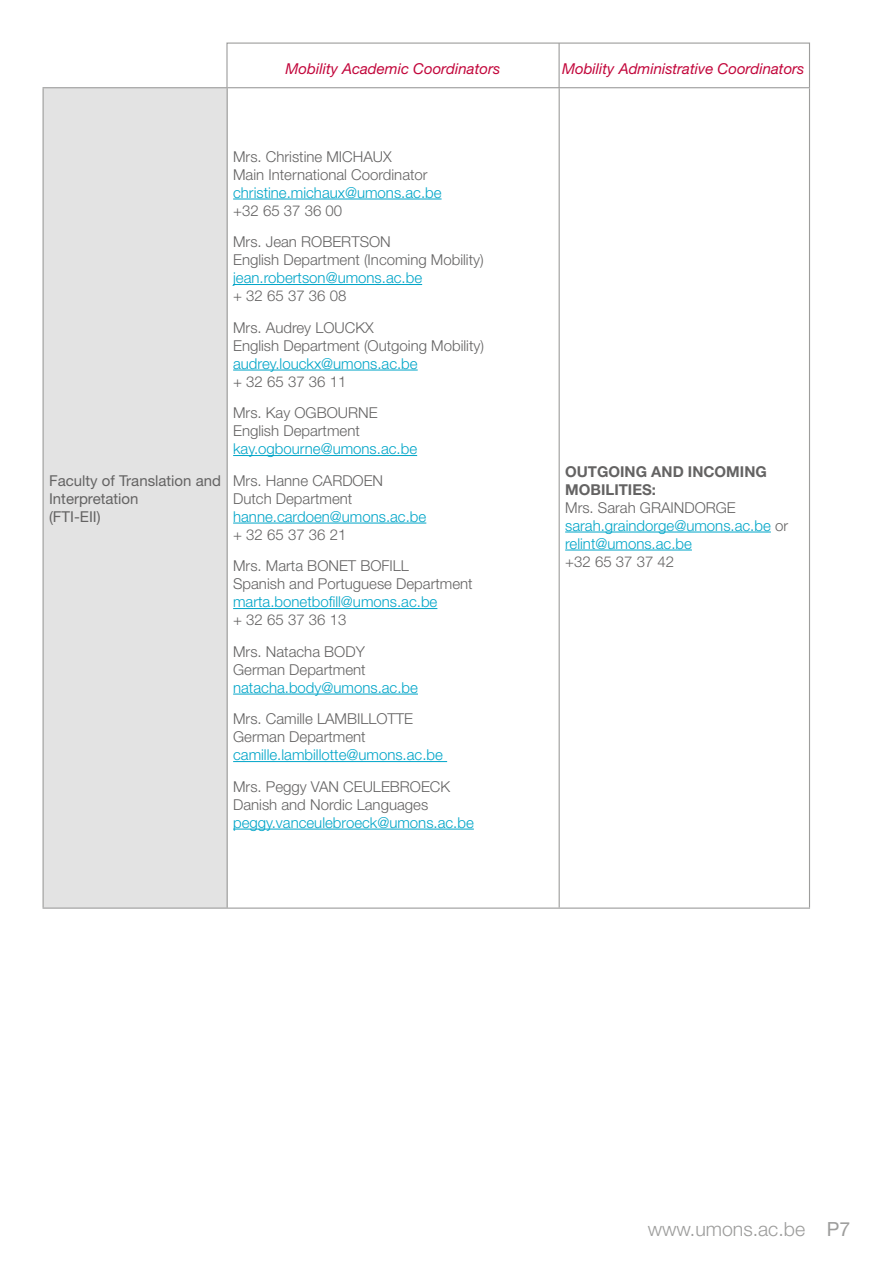
<style>
.page{position:relative;width:893px;height:1263px;background:#fff}
.page>*{position:absolute;margin:0;border:0;box-sizing:border-box;transform-origin:0 0}
.t1{font:300 19.5px "Helvetica Neue LT";color:#9d9d9c}
.t2{font:300 15px/31.5px "Helvetica Neue LT";color:#646363}
.t3{font:300 15px/18px "Helvetica Neue LT";color:#00a5c8}
.t4{font:italic 15px "Helvetica Neue LT";color:#c2063b}
.t5{font:15px/18px "Helvetica Neue LT";color:#646363}
.t6{font:700 15px/18px "Helvetica Neue LT";color:#646363}
.s1{color:#646363}
.s2{font-weight:400}
</style>
<div class="page">
<div style="left:43px;top:88px;width:184px;height:819px;background:#e3e3e3"></div>
<hr style="left:559px;top:88px;width:1px;height:819px;background:#9d9d9c">
<hr style="left:809px;top:88px;width:1px;height:819px;background:#9d9d9c">
<hr style="left:43px;top:87px;width:184px;height:1px;background:#9d9d9c">
<hr style="left:43px;top:88px;width:1px;height:819px;background:#9d9d9c">
<hr style="left:227px;top:88px;width:1px;height:819px;background:#9d9d9c">
<hr style="left:233px;top:199px;width:209px;height:1px;background:#00a5c8">
<hr style="left:233px;top:284px;width:189px;height:1px;background:#00a5c8">
<hr style="left:233px;top:370px;width:185px;height:1px;background:#00a5c8">
<hr style="left:233px;top:455px;width:184px;height:1px;background:#00a5c8">
<hr style="left:233px;top:523px;width:193px;height:1px;background:#00a5c8">
<hr style="left:233px;top:608px;width:204px;height:1px;background:#00a5c8">
<hr style="left:233px;top:694px;width:185px;height:1px;background:#00a5c8">
<hr style="left:233px;top:761px;width:214px;height:1px;background:#00a5c8">
<hr style="left:233px;top:829px;width:241px;height:1px;background:#00a5c8">
<hr style="left:565px;top:532px;width:206px;height:1px;background:#00a5c8">
<hr style="left:565px;top:550px;width:127px;height:1px;background:#00a5c8">
<div style="left:226px;top:43px;width:584px;height:45px;border:1px solid #9d9d9c"></div>
<hr style="left:558px;top:43px;width:2px;height:45px;background:#9d9d9c">
<hr style="left:43px;top:907px;width:767px;height:2px;background:#9d9d9c">
<p class="t4" style="left:285px;top:59px;width:216px">Mobility Academic Coordinators</p>
<p class="t4" style="left:562px;top:59px;width:244px">Mobility Administrative Coordinators</p>
<p class="t5" style="left:49px;top:471px;width:173px">Faculty of Translation and<br>Interpretation<br>(FTI-EII)</p>
<p class="t2" style="left:233px;top:147px;width:196px;line-height:18px">Mrs. Christine MICHAUX<br>Main International Coordinator</p>
<p class="t3" style="left:233px;top:183px;width:210px">christine.michaux@umons.ac.be</p>
<p class="t2" style="left:233px;top:194px;width:159px">+32 65 37 36 00<br>Mrs. Jean ROBERTSON</p>
<p class="t2" style="left:233px;top:244px;width:252px">English Department (Incoming Mobility)</p>
<p class="t3" style="left:233px;top:268px;width:190px">jean.robertson@umons.ac.be</p>
<p class="t2" style="left:233px;top:280px;width:142px">+ 32 65 37 36 08<br>Mrs. Audrey LOUCKX</p>
<p class="t2" style="left:233px;top:329px;width:252px">English Department (Outgoing Mobility)</p>
<p class="t3" style="left:233px;top:354px;width:186px">audrey.louckx@umons.ac.be</p>
<p class="t2" style="left:233px;top:365px;width:146px">+ 32 65 37 36 11<br>Mrs. Kay OGBOURNE</p>
<p class="t2" style="left:233px;top:415px;width:128px">English Department</p>
<p class="t3" style="left:233px;top:439px;width:186px">kay.ogbourne@umons.ac.be</p>
<p class="t2" style="left:233px;top:471px;width:152px;line-height:18px">Mrs. Hanne CARDOEN<br>Dutch Department</p>
<p class="t3" style="left:233px;top:507px;width:195px">hanne.cardoen@umons.ac.be</p>
<p class="t2" style="left:233px;top:518px;width:177px">+ 32 65 37 36 21<br>Mrs. Marta BONET BOFILL</p>
<p class="t2" style="left:233px;top:568px;width:241px">Spanish and Portuguese Department</p>
<p class="t3" style="left:233px;top:592px;width:206px">marta.bonetbofill@umons.ac.be</p>
<p class="t2" style="left:233px;top:604px;width:133px">+ 32 65 37 36 13<br>Mrs. Natacha BODY</p>
<p class="t2" style="left:233px;top:653px;width:134px">German Department</p>
<p class="t3" style="left:233px;top:678px;width:186px">natacha.body@umons.ac.be</p>
<p class="t2" style="left:233px;top:709px;width:182px;line-height:18px">Mrs. Camille LAMBILLOTTE<br>German Department</p>
<p class="t3" style="left:233px;top:745px;width:211px">camille.lambillotte@umons.ac.be</p>
<p class="t2" style="left:233px;top:777px;width:219px;line-height:18px">Mrs. Peggy VAN CEULEBROECK<br>Danish and Nordic Languages</p>
<p class="t3" style="left:233px;top:813px;width:242px">peggy.vanceulebroeck@umons.ac.be</p>
<p class="t6" style="left:565px;top:462px;width:203px">OUTGOING AND INCOMING<br>MOBILITIES:</p>
<p class="t3" style="left:565px;top:498px;width:224px"><span class="s1">Mrs. Sarah GRAINDORGE </span>sarah.graindorge@umons.ac.be <span class="s1">or </span>relint@umons.ac.be</p>
<p class="t2" style="left:565px;top:545px;width:111px">+32 65 37 37 42</p>
<h1 class="t1" style="left:648px;top:1217px;width:204px">www.umons.ac.be <span class="s2">P7</span></h1>
</div>
